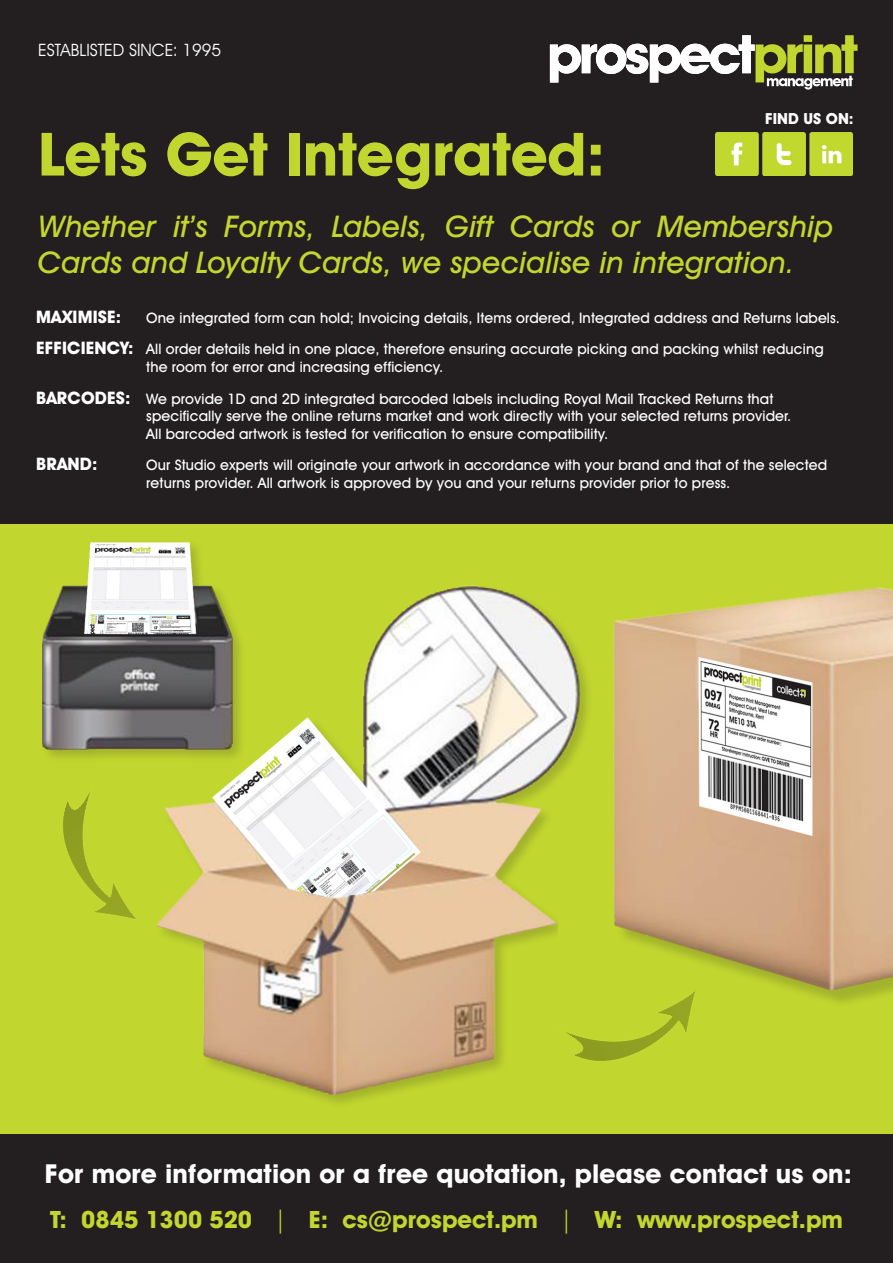
<style>
.page{position:relative;width:893px;height:1263px;background:#231f20}
.page>*{position:absolute;margin:0;border:0;box-sizing:border-box;transform-origin:0 0}
.t1{font:700 60px "Avant Garde IT Cby BT";color:#c1d72f}
.t2{font:italic 500 30px/36px "Avant Garde IT Cby BT";letter-spacing:.01em;color:#c1d72f}
.t3{font:700 26.25px "Avant Garde IT Cby BT";letter-spacing:.01em;color:#fff}
.t4{font:700 24px "Avant Garde IT Cby BT";color:#c1d72f}
.t5{font:700 17.25px "Avant Garde IT Cby BT";letter-spacing:.01em;color:#fff}
.t6{font:17.1px "Avant Garde IT Cby BT";color:#fff}
.t7{font:700 15.3px "Avant Garde IT Cby BT";color:#fff}
.t8{font:500 14.55px/31.8px "Avant Garde IT Cby BT";letter-spacing:.01em;color:#fff}
.s1{font-weight:700;font-size:17.25px}
.s2{font-weight:400}
</style>
<div class="page">
<svg style="left:550px;top:35px;width:307px;height:55px"></svg>
<div style="left:0;top:524px;width:893px;height:609px;background:#c1d72f"></div>
<img style="left:43px;top:542px;width:153px;height:199px">
<img style="left:140px;top:549px;width:448px;height:554px">
<div style="left:558px;top:809px;width:113px;height:223px;background:#c1d72f"></div>
<img style="left:613px;top:587px;width:280px;height:416px">
<img style="left:42px;top:741px;width:158px;height:201px">
<img style="left:513px;top:923px;width:206px;height:211px">
<img style="left:715px;top:132px;width:137px;height:43px">
<p class="t6" style="left:38px;top:39px;width:185px">ESTABLISTED SINCE: 1995</p>
<p class="t7" style="left:765px;top:109px;width:17px">Find</p>
<p class="t7" style="left:803px;top:109px;width:52px">uson:</p>
<h1 class="t1" style="left:38px;top:118px;width:569px">Lets Get Integrated:</h1>
<h2 class="t2" style="left:38px;top:208px;width:796px">Whether it’s Forms, Labels, Gift Cards or Membership<br>Cards and Loyalty Cards, we specialise in integration.</h2>
<p class="t5" style="left:36px;top:306px;width:87px">MAXIMISE:</p>
<p class="t8" style="left:36px;top:301px;width:805px;text-indent:110px">One integrated form can hold; Invoicing details, Items ordered, Integrated address and Returns labels.<br><span class="s1">EFFICIENCY:</span> All order details held in one place, therefore ensuring accurate picking and packing whilst reducing</p>
<p class="t8" style="left:36px;top:351px;width:739px;text-indent:110px">the room for error and increasing efficiency.<br><span class="s1">BARCODES:</span> We provide 1D and 2D integrated barcoded labels including Royal Mail Tracked Returns that</p>
<p class="t8" style="left:146px;top:407px;width:646px;line-height:17.4px">specifically serve the online returns market and work directly with your selected returns provider.<br>All barcoded artwork is tested for verification to ensure compatibility.</p>
<p class="t5" style="left:36px;top:454px;width:63px">BRAND:</p>
<p class="t8" style="left:146px;top:456px;width:682px;line-height:17.4px">Our Studio experts will originate your artwork in accordance with your brand and that of the selected returns provider. All artwork is approved by you and your returns provider prior to press.</p>
<h3 class="t3" style="left:45px;top:1158px;width:809px">For more information or a free quotation, please contact us on:</h3>
<h3 class="t4" style="left:50px;top:1204px;width:794px">T: 0845 1300 520 <span class="s2">|</span> E: cs@prospect.pm <span class="s2">|</span> W: www.prospect.pm</h3>
</div>
